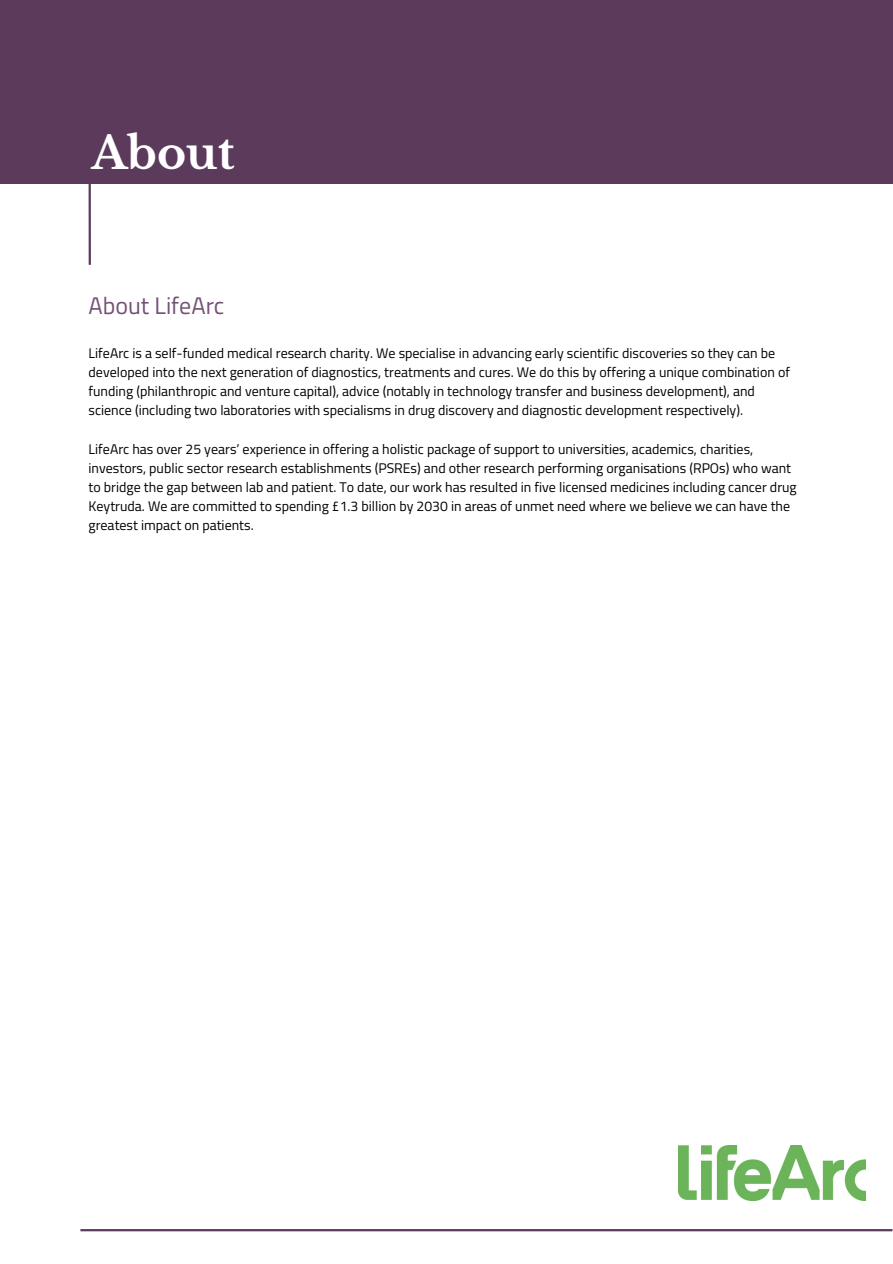
<style>
.page{position:relative;width:893px;height:1264px;background:#fff}
.page>*{position:absolute;margin:0;border:0;box-sizing:border-box;transform-origin:0 0}
.t1{font:700 44.25px "Libre Baskerville";color:#fff}
.t2{font:24px "Titillium Web";color:#745174}
.t3{font:13.95px/19px "Titillium Web";color:#000}
</style>
<div class="page">
<div style="left:0;top:0;width:892px;height:184px;background:#5b3a5b"></div>
<hr style="left:80px;top:1228px;width:812px;height:3px;background:#5b3a5b">
<hr style="left:89px;top:160px;width:2px;height:105px;background:#5b3a5b">
<img style="left:678px;top:1145px;width:187px;height:55px">
<p class="t1" style="left:91px;top:126px;width:144px">About</p>
<p class="t2" style="left:89px;top:287px;width:137px">About LifeArc</p>
<p class="t3" style="left:89px;top:343px;width:703px">LifeArc is a self-funded medical research charity. We specialise in advancing early scientific discoveries so they can be developed into the next generation of diagnostics, treatments and cures. We do this by offering a unique combination of funding (philanthropic and venture capital), advice (notably in technology transfer and business development), and science (including two laboratories with specialisms in drug discovery and diagnostic development respectively).</p>
<p class="t3" style="left:89px;top:439px;width:709px">LifeArc has over 25 years’ experience in offering a holistic package of support to universities, academics, charities, investors, public sector research establishments (PSREs) and other research performing organisations (RPOs) who want to bridge the gap between lab and patient. To date, our work has resulted in five licensed medicines including cancer drug Keytruda. We are committed to spending £1.3 billion by 2030 in areas of unmet need where we believe we can have the greatest impact on patients.</p>
</div>
